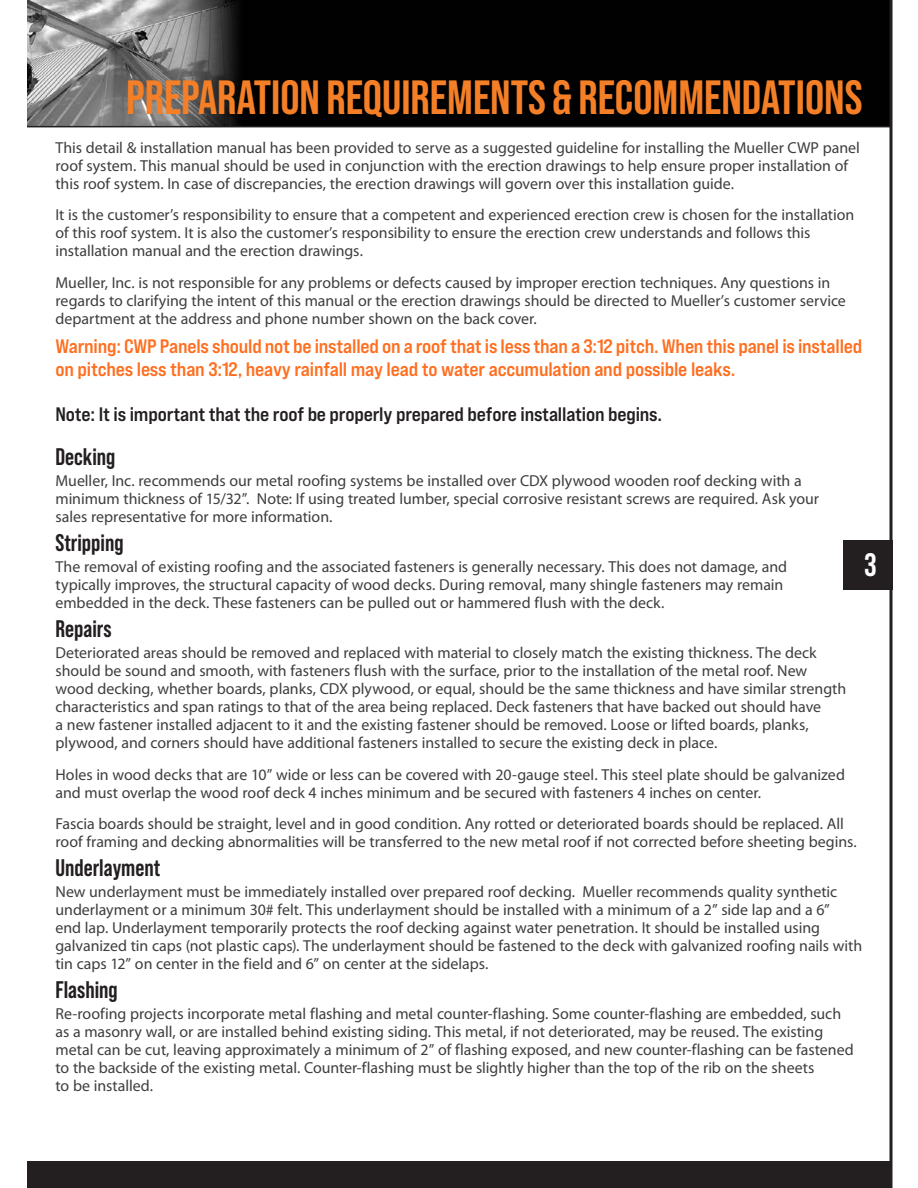
<style>
.page{position:relative;width:918px;height:1188px;background:#fff}
.page>*{position:absolute;margin:0;border:0;box-sizing:border-box;transform-origin:0 0}
.Top_Titles_-_Orange_-_Level_2{font:700 48px "Bebas Neue Pro";color:#f47f26}
.t1{font:700 32.4px "Bebas Neue Pro";color:#fff}
.Bold_Paragraph_Headers{font:700 24px "Bebas Neue Pro";color:#231f20}
.Bold_-_Warnings{font:19.5px/22.5px "Bebas Neue Pro Exp Bd";letter-spacing:-.01em;color:#ff6e1f}
.Bold_-_Warnings-2{font:19.5px "Bebas Neue Pro Exp Bd";letter-spacing:-.01em;color:#231f20}
.Body_Copy{font:15.9px/18px "Myriad Pro";letter-spacing:-.005em;color:#3e3e3f}
</style>
<div class="page">
<div style="left:843px;top:540px;width:49px;height:49px;background:#231f20"></div>
<img style="left:27px;top:0;width:863px;height:126px">
<hr style="left:27px;top:126px;width:864px;height:1px;background:#231f20">
<div style="left:27px;top:1161px;width:864px;height:27px;background:#231f20"></div>
<hr style="left:890px;top:0;width:2px;height:1188px;background:#231f20">
<p class="Top_Titles_-_Orange_-_Level_2" style="left:126px;top:70px;width:738px">PREPARATION REQUIREMENTS &amp; RECOMMENDATIONS</p>
<p class="Body_Copy" style="left:56px;top:138px;width:806px">This detail &amp; installation manual has been provided to serve as a suggested guideline for installing the Mueller CWP panel roof system. This manual should be used in conjunction with the erection drawings to help ensure proper installation of this roof system. In case of discrepancies, the erection drawings will govern over this installation guide.</p>
<p class="Body_Copy" style="left:56px;top:206px;width:800px">It is the customer’s responsibility to ensure that a competent and experienced erection crew is chosen for the installation of this roof system. It is also the customer’s responsibility to ensure the erection crew understands and follows this installation manual and the erection drawings.</p>
<p class="Body_Copy" style="left:56px;top:273px;width:792px">Mueller, Inc. is not responsible for any problems or defects caused by improper erection techniques. Any questions in regards to clarifying the intent of this manual or the erection drawings should be directed to Mueller’s customer service department at the address and phone number shown on the back cover.</p>
<p class="Bold_-_Warnings" style="left:56px;top:335px;width:808px">Warning: CWP Panels should not be installed on a roof that is less than a 3:12 pitch. When this panel is installed on pitches less than 3:12, heavy rainfall may lead to water accumulation and possible leaks.</p>
<p class="Bold_-_Warnings-2" style="left:56px;top:402px;width:608px">Note: It is important that the roof be properly prepared before installation begins.</p>
<p class="Bold_Paragraph_Headers" style="left:56px;top:443px;width:61px">Decking</p>
<p class="Body_Copy" style="left:56px;top:472px;width:765px">Mueller, Inc. recommends our metal roofing systems be installed over CDX plywood wooden roof decking with a minimum thickness of 15/32”. Note: If using treated lumber, special corrosive resistant screws are required. Ask your sales representative for more information.</p>
<p class="Bold_Paragraph_Headers" style="left:56px;top:529px;width:70px">Stripping</p>
<p class="Body_Copy" style="left:56px;top:558px;width:733px">The removal of existing roofing and the associated fasteners is generally necessary. This does not damage, and typically improves, the structural capacity of wood decks. During removal, many shingle fasteners may remain embedded in the deck. These fasteners can be pulled out or hammered flush with the deck.</p>
<p class="Bold_Paragraph_Headers" style="left:56px;top:615px;width:58px">Repairs</p>
<p class="Body_Copy" style="left:56px;top:644px;width:792px">Deteriorated areas should be removed and replaced with material to closely match the existing thickness. The deck should be sound and smooth, with fasteners flush with the surface, prior to the installation of the metal roof. New wood decking, whether boards, planks, CDX plywood, or equal, should be the same thickness and have similar strength characteristics and span ratings to that of the area being replaced. Deck fasteners that have backed out should have<br>a new fastener installed adjacent to it and the existing fastener should be removed. Loose or lifted boards, planks, plywood, and corners should have additional fasteners installed to secure the existing deck in place.</p>
<p class="Body_Copy" style="left:56px;top:765px;width:791px">Holes in wood decks that are 10” wide or less can be covered with 20-gauge steel. This steel plate should be galvanized and must overlap the wood roof deck 4 inches minimum and be secured with fasteners 4 inches on center.</p>
<p class="Body_Copy" style="left:56px;top:815px;width:803px">Fascia boards should be straight, level and in good condition. Any rotted or deteriorated boards should be replaced. All roof framing and decking abnormalities will be transferred to the new metal roof if not corrected before sheeting begins.</p>
<p class="Bold_Paragraph_Headers" style="left:56px;top:854px;width:106px">Underlayment</p>
<p class="Body_Copy" style="left:56px;top:883px;width:808px">New underlayment must be immediately installed over prepared roof decking. Mueller recommends quality synthetic underlayment or a minimum 30# felt. This underlayment should be installed with a minimum of a 2” side lap and a 6”<br>end lap. Underlayment temporarily protects the roof decking against water penetration. It should be installed using galvanized tin caps (not plastic caps). The underlayment should be fastened to the deck with galvanized roofing nails with tin caps 12” on center in the field and 6” on center at the sidelaps.</p>
<p class="Bold_Paragraph_Headers" style="left:56px;top:975px;width:64px">Flashing</p>
<p class="Body_Copy" style="left:56px;top:1004px;width:800px">Re-roofing projects incorporate metal flashing and metal counter-flashing. Some counter-flashing are embedded, such as a masonry wall, or are installed behind existing siding. This metal, if not deteriorated, may be reused. The existing metal can be cut, leaving approximately a minimum of 2” of flashing exposed, and new counter-flashing can be fastened to the backside of the existing metal. Counter-flashing must be slightly higher than the top of the rib on the sheets<br>to be installed.</p>
<h2 class="t1" style="left:864px;top:546px;width:14px">3</h2>
</div>
